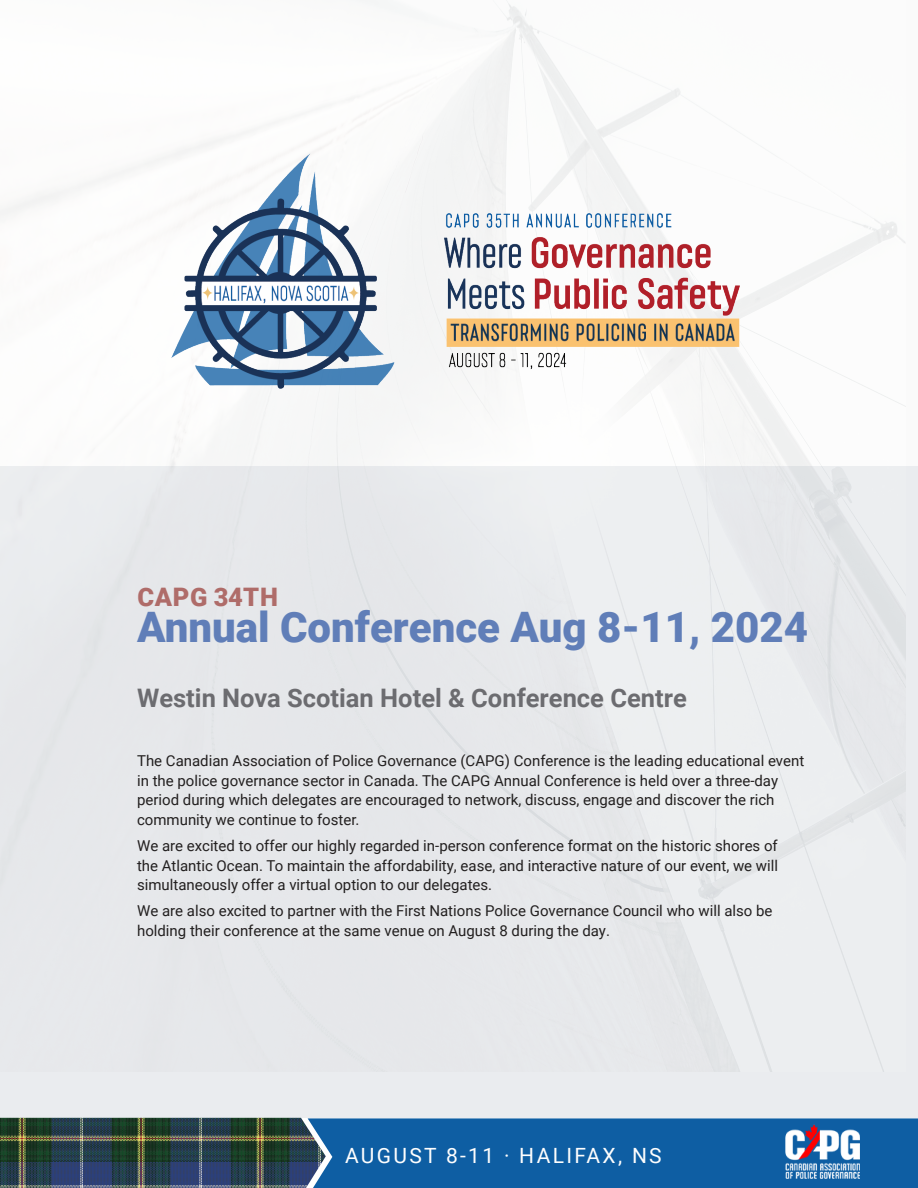
<style>
.page{position:relative;width:918px;height:1188px;background:#fff}
.page>*{position:absolute;margin:0;border:0;box-sizing:border-box;transform-origin:0 0}
.t1{font:900 42px "Roboto";color:#607eb8}
.t2{font:700 25.5px "Roboto";color:#6c6c70}
.t3{font:900 25.5px "Roboto";letter-spacing:.025em;color:#af6c69}
.t4{font:21px "Roboto";letter-spacing:.11em;color:#fefefe}
.t5{font:15px/19.5px "Roboto";color:#221f1f}
</style>
<div class="page">
<img style="left:0;top:0;width:906px;height:467px">
<div style="left:0;top:467px;width:918px;height:651px;background:#e7e8eb"></div>
<img style="left:171px;top:153px;width:568px;height:236px">
<img style="left:0;top:1118px;width:308px;height:70px">
<div style="left:308px;top:1118px;width:610px;height:70px;background:#0e5ea3"></div>
<img style="left:784px;top:1122px;width:80px;height:59px">
<h2 class="t3" style="left:138px;top:579px;width:142px">CAPG 34TH</h2>
<h1 class="t1" style="left:137px;top:598px;width:673px">Annual Conference Aug 8-11, 2024</h1>
<h2 class="t2" style="left:137px;top:680px;width:551px">Westin Nova Scotian Hotel &amp; Conference Centre</h2>
<p class="t5" style="left:137px;top:751px;width:669px">The Canadian Association of Police Governance (CAPG) Conference is the leading educational event in the police governance sector in Canada. The CAPG Annual Conference is held over a three-day period during which delegates are encouraged to network, discuss, engage and discover the rich community we continue to foster.</p>
<p class="t5" style="left:137px;top:836px;width:643px;text-align:justify">We are excited to offer our highly regarded in-person conference format on the historic shores of the Atlantic Ocean. To maintain the affordability, ease, and interactive nature of our event, we will simultaneously offer a virtual option to our delegates.</p>
<p class="t5" style="left:137px;top:901px;width:637px">We are also excited to partner with the First Nations Police Governance Council who will also be holding their conference at the same venue on August 8 during the day.</p>
<h3 class="t4" style="left:345px;top:1141px;width:318px">AUGUST 8-11 · HALIFAX, NS</h3>
</div>
